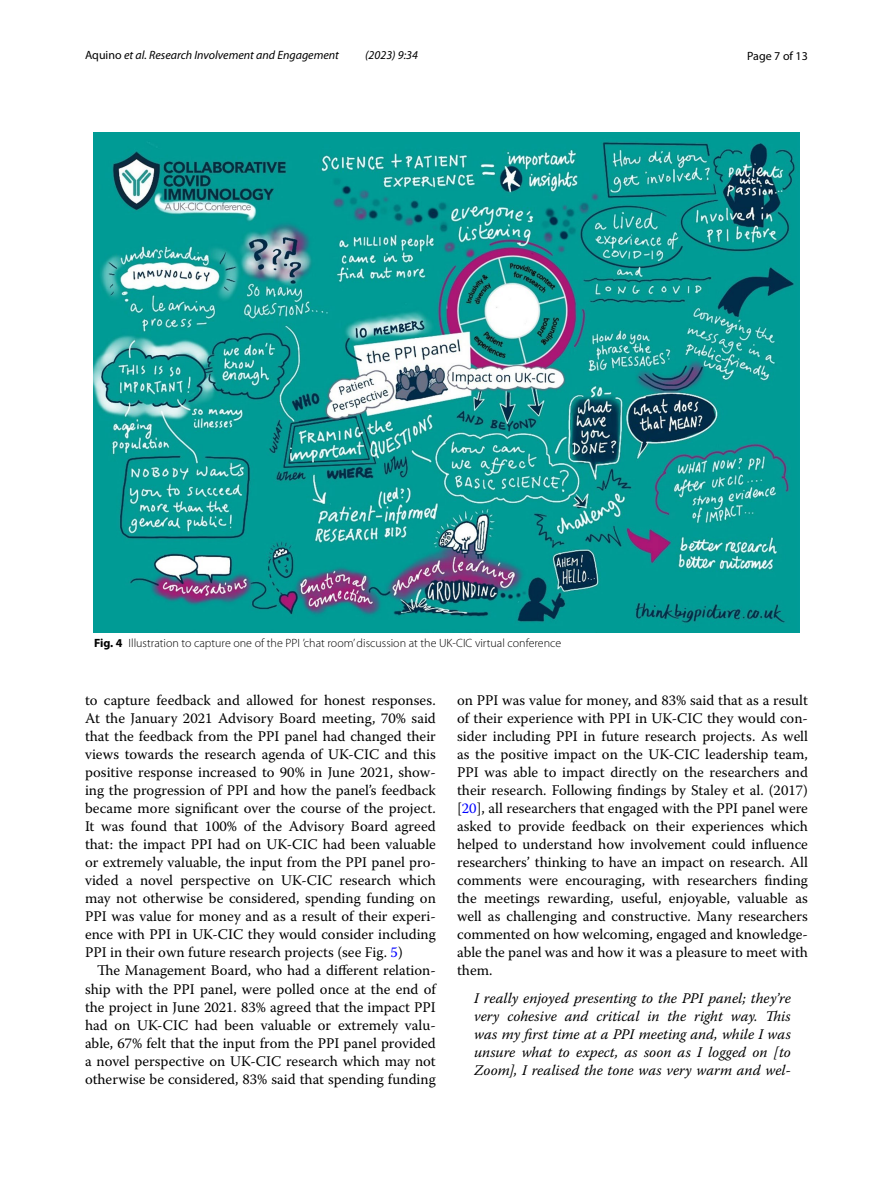
<style>
.page{position:relative;width:893px;height:1187px;background:#fff}
.page>*{position:absolute;margin:0;border:0;box-sizing:border-box;transform-origin:0 0}
.t1{font:14.7px/18px "Warnock Pro";color:#000;text-align:justify}
.t2{font:italic 14.7px/18px "Warnock Pro";color:#000;text-align:justify}
.t3{font:300 12px "Myriad Pro";color:#000}
.t4{font:italic 12px "Myriad Pro";color:#000}
.t5{font:12px "Myriad Pro";color:#000}
.s1{font-style:normal}
.s2{font-weight:700}
.s3{color:#00f}
</style>
<div class="page">
<img style="left:94px;top:133px;width:705px;height:499px">
<p class="t4" style="left:85px;top:48px;width:255px"><span class="s1">Aquino</span> et al. Research Involvement and Engagement</p>
<p class="t4" style="left:365px;top:48px;width:54px">(2023) 9:34</p>
<p class="t5" style="left:747px;top:48px;width:62px">Page 7 of 13</p>
<p class="t3" style="left:94px;top:636px;width:469px"><span class="s2">Fig. 4</span> Illustration to capture one of the PPI ’chat room’ discussion at the UK-CIC virtual conference</p>
<p class="t1" style="left:85px;top:691px;width:352px">to capture feedback and allowed for honest responses.<br>At the January 2021 Advisory Board meeting, 70% said that the feedback from the PPI panel had changed their views towards the research agenda of UK-CIC and this positive response increased to 90% in June 2021, show&shy;ing the progression of PPI and how the panel’s feedback became more significant over the course of the project.<br>It was found that 100% of the Advisory Board agreed that: the impact PPI had on UK-CIC had been valuable or extremely valuable, the input from the PPI panel pro&shy;vided a novel perspective on UK-CIC research which may not otherwise be considered, spending funding on PPI was value for money and as a result of their experi&shy;ence with PPI in UK-CIC they would consider including PPI in their own future research projects (see Fig. <span class="s3">5</span>)</p>
<p class="t1" style="left:85px;top:961px;width:352px;text-indent:12px">The Management Board, who had a different relation&shy;ship with the PPI panel, were polled once at the end of the project in June 2021. 83% agreed that the impact PPI had on UK-CIC had been valuable or extremely valu&shy;able, 67% felt that the input from the PPI panel provided a novel perspective on UK-CIC research which may not otherwise be considered, 83% said that spending funding</p>
<p class="t1" style="left:457px;top:691px;width:352px">on PPI was value for money, and 83% said that as a result of their experience with PPI in UK-CIC they would con&shy;sider including PPI in future research projects. As well as the positive impact on the UK-CIC leadership team, PPI was able to impact directly on the researchers and their research. Following findings by Staley et al. (2017) [<span class="s3">20</span>], all researchers that engaged with the PPI panel were asked to provide feedback on their experiences which helped to understand how involvement could influence researchers’ thinking to have an impact on research. All comments were encouraging, with researchers finding the meetings rewarding, useful, enjoyable, valuable as well as challenging and constructive. Many researchers commented on how welcoming, engaged and knowledge&shy;able the panel was and how it was a pleasure to meet with them.</p>
<p class="t2" style="left:474px;top:988px;width:318px">I really enjoyed presenting to the PPI panel; they’re very cohesive and critical in the right way. This was my first time at a PPI meeting and, while I was unsure what to expect, as soon as I logged on [to Zoom], I realised the tone was very warm and wel-</p>
</div>
